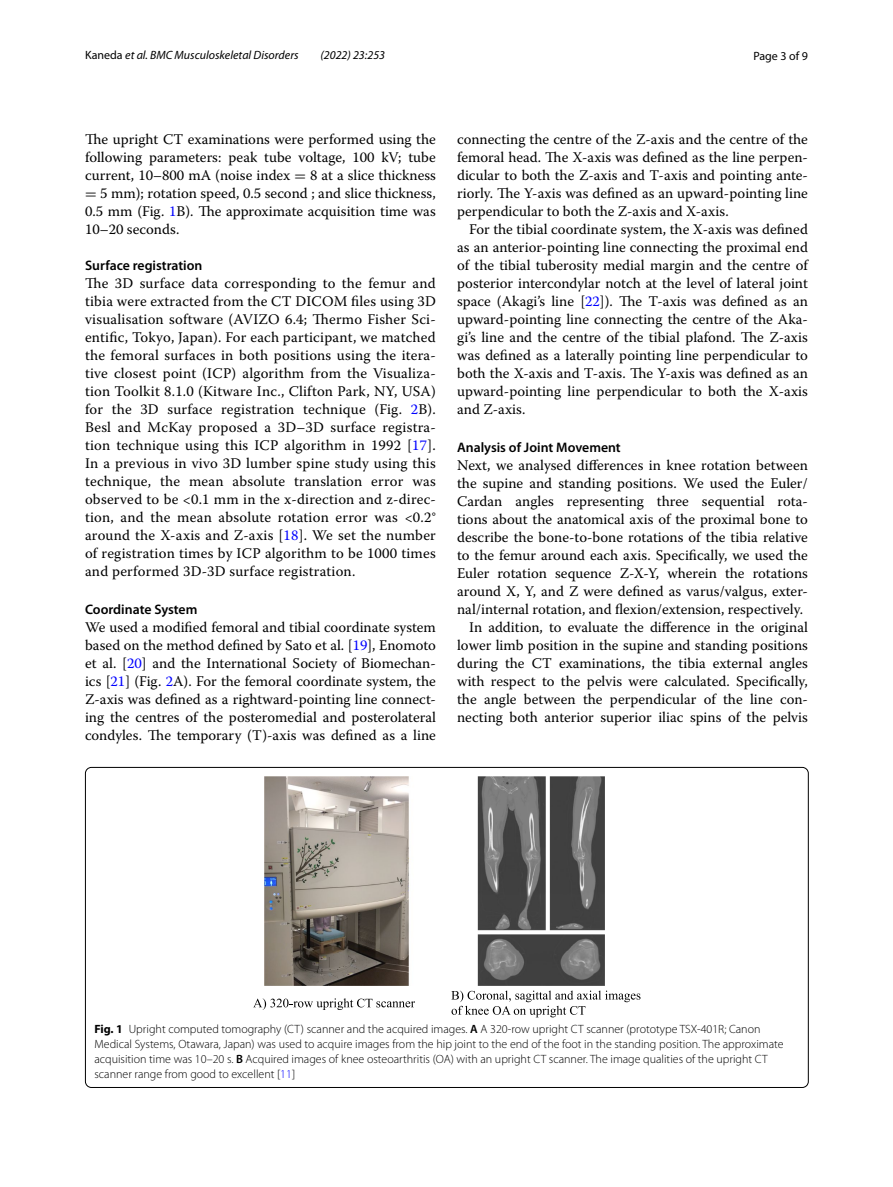
<style>
.page{position:relative;width:893px;height:1187px;background:#fff}
.page>*{position:absolute;margin:0;border:0;box-sizing:border-box;transform-origin:0 0}
.t1{font:14.7px/18px "Warnock Pro";color:#000;text-align:justify}
.t2{font:600 13.8px "Myriad Pro";color:#000}
.t3{font:300 12px/15px "Myriad Pro";color:#000}
.t4{font:italic 12px "Myriad Pro";color:#000}
.t5{font:12px "Myriad Pro";color:#000}
.s1{font-style:normal}
.s2{font-family:"MTSY"}
.s3{color:#00f}
.s4{font-weight:700}
.s5{font-weight:600}
</style>
<div class="page">
<img style="left:264px;top:776px;width:340px;height:209px">
<svg style="left:253px;top:998px;width:162px;height:11px"></svg>
<svg style="left:451px;top:990px;width:189px;height:27px"></svg>
<p class="t4" style="left:85px;top:48px;width:215px"><span class="s1">Kaneda</span> et al. BMC Musculoskeletal Disorders</p>
<p class="t4" style="left:320px;top:48px;width:66px">(2022) 23:253</p>
<p class="t5" style="left:753px;top:48px;width:56px">Page 3 of 9</p>
<p class="t1" style="left:85px;top:130px;width:352px">The upright CT examinations were performed using the following parameters: peak tube voltage, 100 kV; tube current, 10–800 mA (noise index <span class="s2">=</span> 8 at a slice thickness <span class="s2">=</span> 5 mm); rotation speed, 0.5 second ; and slice thickness, 0.5 mm (Fig. <span class="s3">1</span>B). The approximate acquisition time was 10–20 seconds.</p>
<p class="t2" style="left:85px;top:256px;width:119px">Surface registration</p>
<p class="t1" style="left:85px;top:274px;width:352px">The 3D surface data corresponding to the femur and tibia were extracted from the CT DICOM files using 3D visualisation software (AVIZO 6.4; Thermo Fisher Sci&shy;entific, Tokyo, Japan). For each participant, we matched the femoral surfaces in both positions using the itera&shy;tive closest point (ICP) algorithm from the Visualiza&shy;tion Toolkit 8.1.0 (Kitware Inc., Clifton Park, NY, USA) for the 3D surface registration technique (Fig. <span class="s3">2</span>B).<br>Besl and McKay proposed a 3D–3D surface registra&shy;tion technique using this ICP algorithm in 1992 [<span class="s3">17</span>].<br>In a previous in vivo 3D lumber spine study using this technique, the mean absolute translation error was observed to be &lt;0.1 mm in the x-direction and z-direc&shy;tion, and the mean absolute rotation error was &lt;0.2° around the X-axis and Z-axis [<span class="s3">18</span>]. We set the number of registration times by ICP algorithm to be 1000 times and performed 3D-3D surface registration.</p>
<p class="t2" style="left:85px;top:601px;width:114px">Coordinate System</p>
<p class="t1" style="left:85px;top:618px;width:352px">We used a modified femoral and tibial coordinate system based on the method defined by Sato et al. [<span class="s3">19</span>], Enomoto et al. [<span class="s3">20</span>] and the International Society of Biomechan&shy;ics [<span class="s3">21</span>] (Fig. <span class="s3">2</span>A). For the femoral coordinate system, the Z-axis was defined as a rightward-pointing line connect&shy;ing the centres of the posteromedial and posterolateral condyles. The temporary (T)-axis was defined as a line</p>
<p class="t1" style="left:457px;top:130px;width:352px">connecting the centre of the Z-axis and the centre of the femoral head. The X-axis was defined as the line perpen&shy;dicular to both the Z-axis and T-axis and pointing ante&shy;riorly. The Y-axis was defined as an upward-pointing line perpendicular to both the Z-axis and X-axis.</p>
<p class="t1" style="left:457px;top:220px;width:352px;text-indent:12px">For the tibial coordinate system, the X-axis was defined as an anterior-pointing line connecting the proximal end of the tibial tuberosity medial margin and the centre of posterior intercondylar notch at the level of lateral joint space (Akagi’s line [<span class="s3">22</span>]). The T-axis was defined as an upward-pointing line connecting the centre of the Aka&shy;gi’s line and the centre of the tibial plafond. The Z-axis was defined as a laterally pointing line perpendicular to both the X-axis and T-axis. The Y-axis was defined as an upward-pointing line perpendicular to both the X-axis and Z-axis.</p>
<p class="t2" style="left:457px;top:439px;width:165px">Analysis of Joint Movement</p>
<p class="t1" style="left:457px;top:456px;width:352px">Next, we analysed differences in knee rotation between</p>
<p class="t1" style="left:457px;top:474px;width:352px">the supine and standing positions. We used the Euler/</p>
<p class="t1" style="left:457px;top:492px;width:352px">Cardan angles representing three sequential rota-</p>
<p class="t1" style="left:457px;top:510px;width:352px">tions about the anatomical axis of the proximal bone to</p>
<p class="t1" style="left:457px;top:528px;width:352px">describe the bone-to-bone rotations of the tibia relative</p>
<p class="t1" style="left:457px;top:546px;width:352px">to the femur around each axis. Specifically, we used the</p>
<p class="t1" style="left:457px;top:564px;width:352px">Euler rotation sequence Z-X-Y, wherein the rotations</p>
<p class="t1" style="left:457px;top:582px;width:352px">around X, Y, and Z were defined as varus/valgus, exter-</p>
<p class="t1" style="left:457px;top:600px;width:347px">nal/internal rotation, and flexion/extension, respectively.</p>
<p class="t1" style="left:469px;top:618px;width:340px">In addition, to evaluate the difference in the original</p>
<p class="t1" style="left:457px;top:636px;width:352px">lower limb position in the supine and standing positions</p>
<p class="t1" style="left:457px;top:654px;width:352px">during the CT examinations, the tibia external angles</p>
<p class="t1" style="left:457px;top:672px;width:352px">with respect to the pelvis were calculated. Specifically,</p>
<p class="t1" style="left:457px;top:690px;width:352px">the angle between the perpendicular of the line con-</p>
<p class="t1" style="left:457px;top:708px;width:352px">necting both anterior superior iliac spins of the pelvis</p>
<p class="t3" style="left:94px;top:1021px;width:691px"><span class="s4">Fig. 1</span> Upright computed tomography (CT) scanner and the acquired images. <span class="s5">A</span> A 320-row upright CT scanner (prototype TSX-401R; Canon Medical Systems, Otawara, Japan) was used to acquire images from the hip joint to the end of the foot in the standing position. The approximate acquisition time was 10–20 s. <span class="s5">B</span> Acquired images of knee osteoarthritis (OA) with an upright CT scanner. The image qualities of the upright CT scanner range from good to excellent [<span class="s3">11</span>]</p>
</div>
